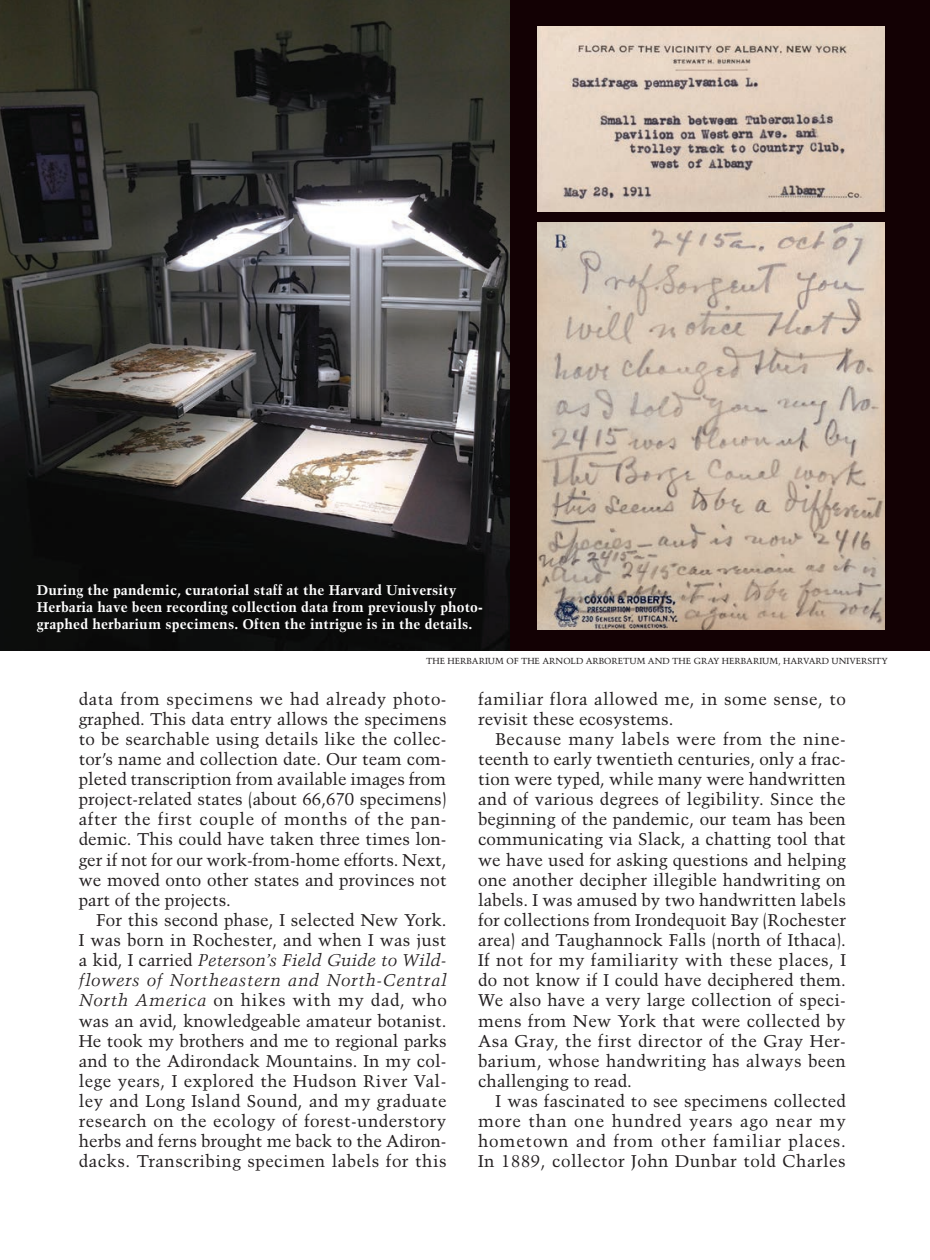
<style>
.page{position:relative;width:930px;height:1260px;background:#fff}
.page>*{position:absolute;margin:0;border:0;box-sizing:border-box;transform-origin:0 0}
.t1{font:16.97px/20.1px "Trump Mediaeval LT Std";letter-spacing:.02em;color:#231f20;text-align:justify}
.t2{font:700 14px/16.6px "Trump Mediaeval LT Std";letter-spacing:.01em;color:#fff}
.t3{font:8.75px "Trump Mediaeval LT Std";color:#231f20}
.s1{font-style:italic}
</style>
<div class="page">
<div style="left:0;top:0;width:929px;height:651px;background:#130104"></div>
<img style="left:0;top:0;width:509px;height:651px">
<img style="left:537px;top:26px;width:347px;height:186px">
<img style="left:537px;top:222px;width:347px;height:408px">
<p class="t2" style="left:37px;top:582px;width:447px">During the pandemic, curatorial staff at the Harvard University<br>Herbaria have been recording collection data from previously photo&shy;graphed herbarium specimens. Often the intrigue is in the details.</p>
<p class="t3" style="left:426px;top:655px;width:463px">THE HERBARIUM OF THE ARNOLD ARBORETUM AND THE GRAY HERBARIUM, HARVARD UNIVERSITY</p>
<p class="t1" style="left:79px;top:688px;width:369px">data from specimens we had already photo&shy;graphed. This data entry allows the specimens to be searchable using details like the collec&shy;tor’s name and collection date. Our team com&shy;pleted transcription from available images from project-related states (about 66,670 specimens) after the first couple of months of the pan&shy;demic. This could have taken three times lon&shy;ger if not for our work-from-home efforts. Next, we moved onto other states and provinces not part of the projects.</p>
<p class="t1" style="left:79px;top:910px;width:369px;text-indent:18px">For this second phase, I selected New York.<br>I was born in Rochester, and when I was just a kid, I carried <span class="s1">Peterson’s Field Guide to Wild&shy;flowers of Northeastern and North-Central North America</span> on hikes with my dad, who was an avid, knowledgeable amateur botanist.<br>He took my brothers and me to regional parks and to the Adirondack Mountains. In my col&shy;lege years, I explored the Hudson River Val&shy;ley and Long Island Sound, and my graduate research on the ecology of forest-understory herbs and ferns brought me back to the Adiron&shy;dacks. Transcribing specimen labels for this</p>
<p class="t1" style="left:478px;top:688px;width:369px">familiar flora allowed me, in some sense, to revisit these ecosystems.</p>
<p class="t1" style="left:478px;top:729px;width:369px;text-indent:17px">Because many labels were from the nine&shy;teenth to early twentieth centuries, only a frac&shy;tion were typed, while many were handwritten and of various degrees of legibility. Since the beginning of the pandemic, our team has been communicating via Slack, a chatting tool that we have used for asking questions and helping one another decipher illegible handwriting on labels. I was amused by two handwritten labels for collections from Irondequoit Bay (Rochester area) and Taughannock Falls (north of Ithaca).<br>If not for my familiarity with these places, I do not know if I could have deciphered them.<br>We also have a very large collection of speci&shy;mens from New York that were collected by Asa Gray, the first director of the Gray Her&shy;barium, whose handwriting has always been challenging to read.</p>
<p class="t1" style="left:478px;top:1091px;width:369px;text-indent:18px">I was fascinated to see specimens collected more than one hundred years ago near my hometown and from other familiar places.<br>In 1889, collector John Dunbar told Charles</p>
</div>
